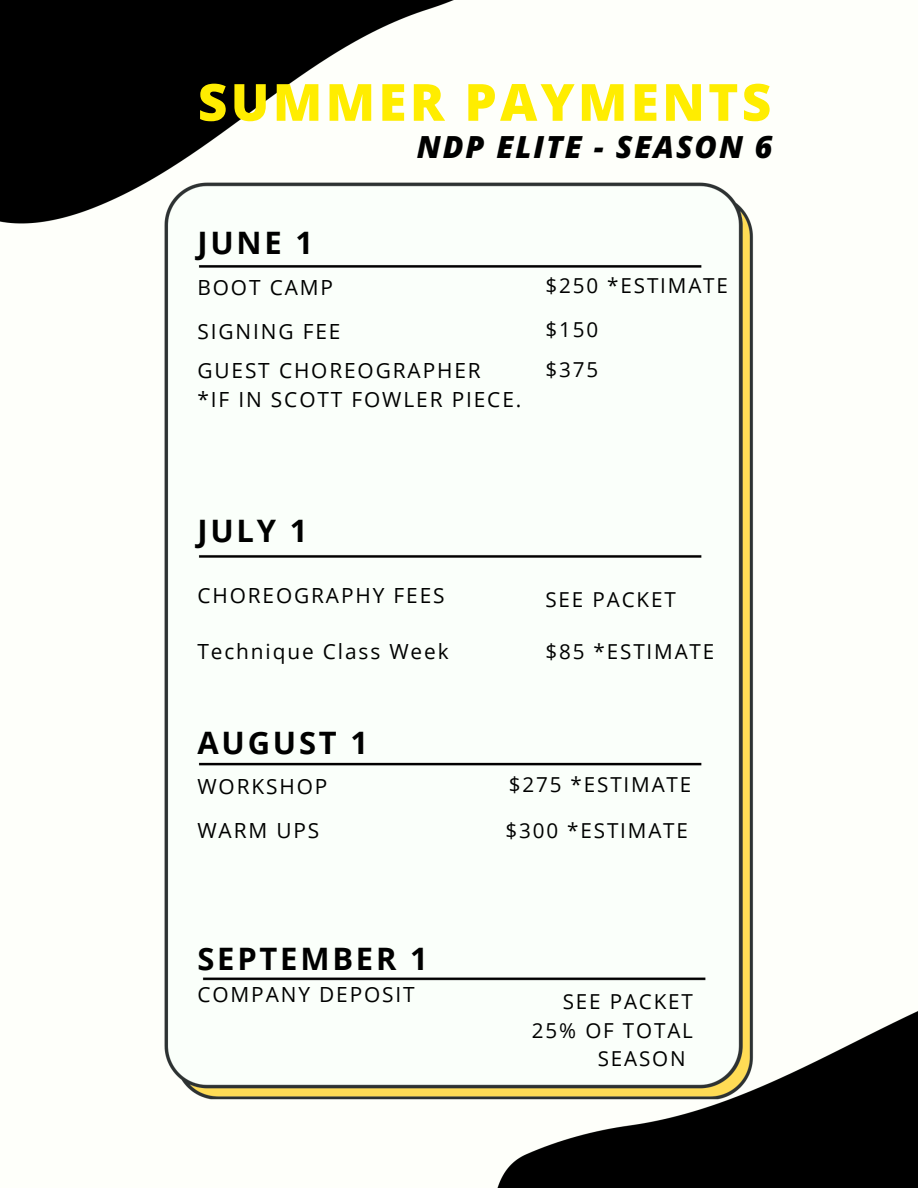
<style>
.page{position:relative;width:918px;height:1188px;background:#fff}
.page>*{position:absolute;margin:0;border:0;box-sizing:border-box;transform-origin:0 0}
.t1{font:800 51.3px "Open Sans";letter-spacing:.065em;color:#ffed00}
.t2{font:700 30.9px "Open Sans";letter-spacing:.09em;color:#000}
.t3{font:italic 800 30.45px "Open Sans";letter-spacing:.065em;color:#000}
.t4{font:20.85px/43.8px "Open Sans";letter-spacing:.09em;color:#000}
.t5{font:20.55px/43.8px "Open Sans";letter-spacing:.09em;color:#000}
</style>
<div class="page">
<img style="left:0;top:0;width:918px;height:1188px">
<p class="t1" style="left:198px;top:66px;width:575px">SUMMER PAYMENTS</p>
<p class="t3" style="left:417px;top:125px;width:357px">NDP ELITE - SEASON 6</p>
<h1 class="t2" style="left:197px;top:221px;width:117px">JUNE 1</h1>
<h1 class="t4" style="left:197px;top:265px;width:144px">BOOT CAMP<br>SIGNING FEE</h1>
<h1 class="t4" style="left:197px;top:355px;width:325px;line-height:29.2px">GUEST CHOREOGRAPHER<br>*IF IN SCOTT FOWLER PIECE.</h1>
<h2 class="t5" style="left:545px;top:264px;width:184px">$250 *ESTIMATE $150</h2>
<h2 class="t5" style="left:545px;top:347px;width:54px">$375</h2>
<h1 class="t2" style="left:197px;top:509px;width:112px">JULY 1</h1>
<h2 class="t4" style="left:197px;top:573px;width:249px">CHOREOGRAPHY FEES</h2>
<h2 class="t4" style="left:197px;top:629px;width:253px">Technique Class Week</h2>
<h2 class="t5" style="left:545px;top:578px;width:132px">SEE PACKET</h2>
<h2 class="t5" style="left:545px;top:630px;width:170px">$85 *ESTIMATE</h2>
<h2 class="t2" style="left:197px;top:721px;width:172px">AUGUST 1</h2>
<h2 class="t4" style="left:197px;top:764px;width:131px">WORKSHOP<br>WARM UPS</h2>
<p class="t2" style="left:197px;top:937px;width:232px">SEPTEMBER 1</p>
<p class="t4" style="left:197px;top:972px;width:219px">COMPANY DEPOSIT</p>
<h2 class="t5" style="left:509px;top:762px;width:184px">$275 *ESTIMATE</h2>
<h2 class="t5" style="left:505px;top:808px;width:184px">$300 *ESTIMATE</h2>
<h2 class="t5" style="left:563px;top:980px;width:132px">SEE PACKET</h2>
<h2 class="t5" style="left:532px;top:1008px;width:163px">25% OF TOTAL</h2>
<h2 class="t5" style="left:598px;top:1036px;width:90px">SEASON</h2>
</div>
